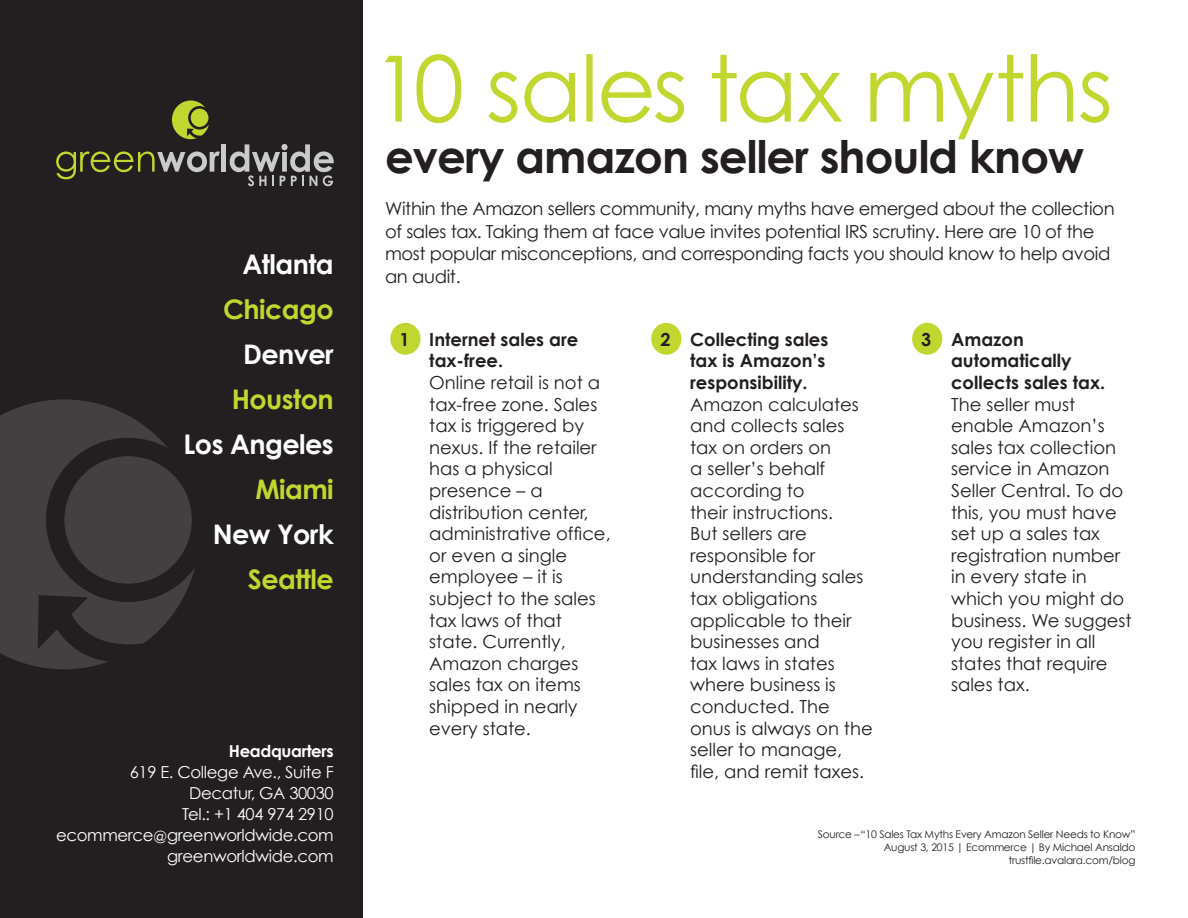
<style>
.page{position:relative;width:1188px;height:918px;background:#fff}
.page>*{position:absolute;margin:0;border:0;box-sizing:border-box;transform-origin:0 0}
.t1{font:700 45px "Century Gothic";letter-spacing:-.02em;color:#231f20}
.t2{font:700 27px "Century Gothic";letter-spacing:-.02em;color:#fff}
.t3{font:700 27px "Century Gothic";letter-spacing:-.02em;color:#c1d72f}
.t4{font:18px/21.6px "Century Gothic";color:#231f20}
.t5{font:18px/22.5px "Century Gothic";letter-spacing:-.02em;color:#231f20}
.t6{font:700 18px/21.6px "Century Gothic";color:#231f20}
.t7{font:16.5px/21px "Century Gothic";letter-spacing:-.02em;color:#fff;text-align:right}
.t8{font:700 16.5px "Century Gothic";letter-spacing:-.02em;color:#fff}
.t9{font:10.5px/12.6px "Century Gothic";letter-spacing:-.02em;color:#231f20;text-align:right}
</style>
<div class="page">
<div style="left:0;top:0;width:363px;height:918px;background:#231f20"></div>
<svg style="left:0;top:399px;width:195px;height:270px;fill:#434041"></svg>
<svg style="left:172px;top:100px;width:37px;height:39px"></svg>
<svg style="left:56px;top:151px;width:164px;height:28px"></svg>
<hr style="left:222px;top:144px;width:4px;height:28px;background:#c9cacc">
<svg style="left:230px;top:144px;width:104px;height:42px"></svg>
<svg style="left:385px;top:54px;width:724px;height:85px"></svg>
<div style="left:390px;top:323px;width:31px;height:32px;background:#c1d72f;border-radius:50%"></div>
<div style="left:651px;top:323px;width:30px;height:32px;background:#c1d72f;border-radius:50%"></div>
<div style="left:912px;top:323px;width:30px;height:32px;background:#c1d72f;border-radius:50%"></div>
<h2 class="t2" style="left:242px;top:247px;width:93px">Atlanta</h2>
<h2 class="t3" style="left:223px;top:292px;width:112px">Chicago</h2>
<h2 class="t2" style="left:243px;top:337px;width:92px">Denver</h2>
<h2 class="t3" style="left:232px;top:382px;width:104px">Houston</h2>
<h2 class="t2" style="left:184px;top:427px;width:152px">Los Angeles</h2>
<h2 class="t3" style="left:255px;top:472px;width:80px">Miami</h2>
<h2 class="t2" style="left:213px;top:517px;width:122px">New York</h2>
<h2 class="t3" style="left:248px;top:562px;width:87px">Seattle</h2>
<p class="t8" style="left:229px;top:741px;width:106px">Headquarters</p>
<p class="t7" style="left:56px;top:761px;width:279px">619 E. College Ave., Suite F<br>Decatur, GA 30030<br>Tel.: +1 404 974 2910 ecommerce@greenworldwide.com greenworldwide.com</p>
<h1 class="t1" style="left:385px;top:128px;width:701px">every amazon seller should know</h1>
<p class="t5" style="left:385px;top:197px;width:731px">Within the Amazon sellers community, many myths have emerged about the collection of sales tax. Taking them at face value invites potential IRS scrutiny. Here are 10 of the most popular misconceptions, and corresponding facts you should know to help avoid an audit.</p>
<p class="t6" style="left:429px;top:328px;width:151px;text-indent:-30px">1 Internet sales are tax-free.</p>
<p class="t4" style="left:429px;top:371px;width:183px">Online retail is not a tax-free zone. Sales tax is triggered by nexus. If the retailer has a physical presence – a distribution center, administrative office, or even a single employee – it is subject to the sales tax laws of that state. Currently,<br>Amazon charges sales tax on items shipped in nearly every state.</p>
<p class="t6" style="left:690px;top:328px;width:140px;text-indent:-30px">2 Collecting sales tax is Amazon’s responsibility.</p>
<p class="t4" style="left:690px;top:393px;width:184px">Amazon calculates and collects sales tax on orders on<br>a seller’s behalf according to<br>their instructions.<br>But sellers are responsible for understanding sales tax obligations applicable to their businesses and<br>tax laws in states where business is conducted. The onus is always on the seller to manage, file, and remit taxes.</p>
<p class="t6" style="left:951px;top:328px;width:156px;text-indent:-30px">3 Amazon automatically collects sales tax.</p>
<p class="t4" style="left:951px;top:393px;width:182px">The seller must enable Amazon’s sales tax collection service in Amazon<br>Seller Central. To do this, you must have set up a sales tax registration number in every state in which you might do business. We suggest you register in all states that require sales tax.</p>
<p class="t9" style="left:818px;top:828px;width:319px">Source –“10 Sales Tax Myths Every Amazon Seller Needs to Know”<br>August 3, 2015 | Ecommerce | By Michael Ansaldo trustfile.avalara.com/blog</p>
</div>
